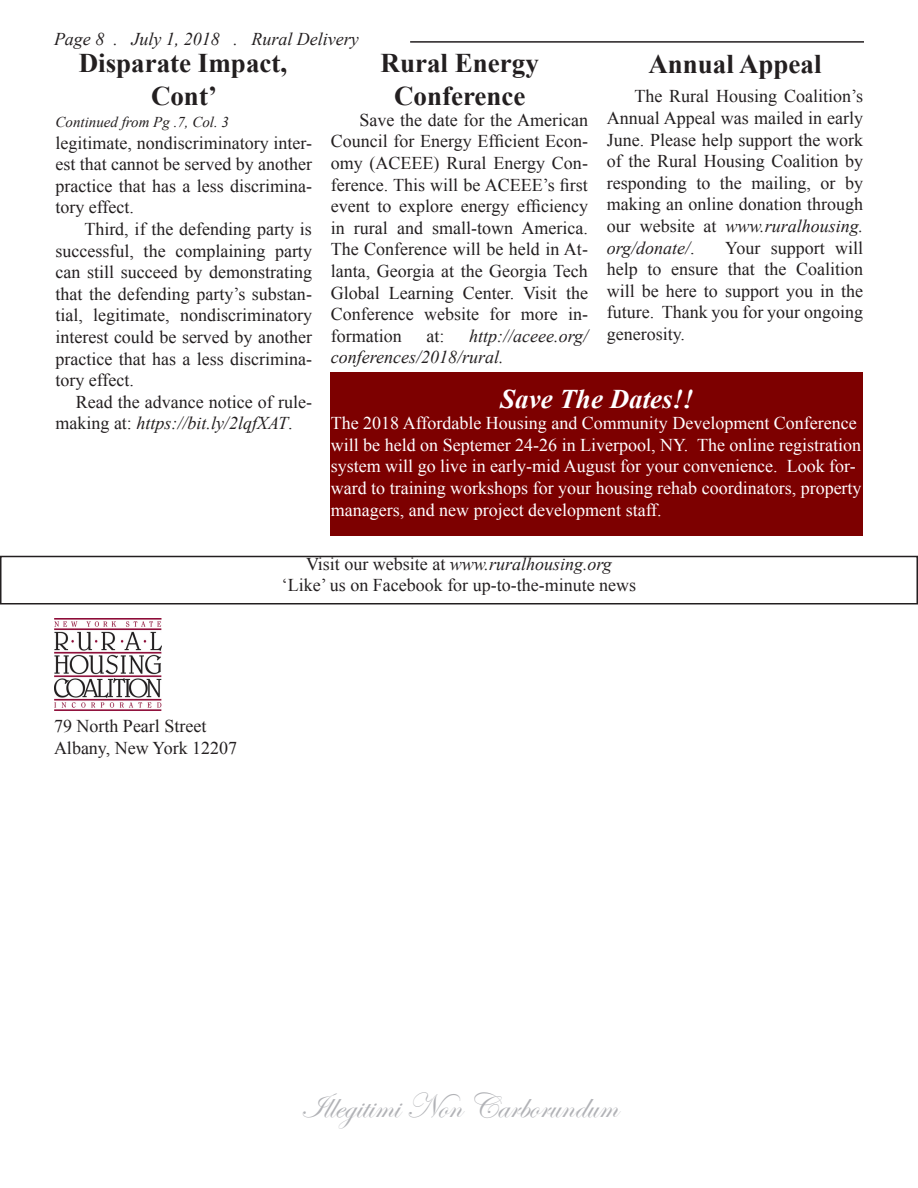
<style>
.page{position:relative;width:918px;height:1188px;background:#fff}
.page>*{position:absolute;margin:0;border:0;box-sizing:border-box;transform-origin:0 0}
.t1{font:36px "Edwardian Script ITC";color:#b1b2b6}
.t2{font:700 27px/32.4px "Times New Roman";color:#231f20;text-align:center}
.t3{font:italic 700 27px "Times New Roman";color:#fffeff}
.t4{font:18px/21.6px "Times New Roman";color:#231f20;text-align:justify}
.t5{font:18px/21.6px "Times New Roman";color:#fffeff}
.t6{font:italic 18px/21.6px "Times New Roman";color:#231f20}
.t7{font:italic 15px "Times New Roman";color:#231f20}
.s1{font-style:italic}
.s2{font-style:normal}
</style>
<div class="page">
<hr style="left:410px;top:41px;width:454px;height:2px;background:#231f20">
<div style="left:0;top:556px;width:918px;height:48px;border:2px solid #231f20"></div>
<img style="left:54px;top:619px;width:108px;height:92px">
<div style="left:331px;top:372px;width:532px;height:164px;background:#7d0000"></div>
<p class="t6" style="left:54px;top:28px;width:306px">Page 8 . July 1, 2018 . Rural Delivery</p>
<p class="t2" style="left:79px;top:46px;width:210px">Disparate Impact,<br>Cont’</p>
<p class="t2" style="left:381px;top:46px;width:160px">Rural Energy</p>
<p class="t2" style="left:648px;top:47px;width:175px">Annual Appeal</p>
<p class="t4" style="left:607px;top:85px;width:258px;text-indent:28px">The Rural Housing Coalition’s Annual Appeal was mailed in early June. Please help support the work of the Rural Housing Coalition by responding to the mailing, or by making an online donation through our website at <span class="s1">www.ruralhousing. org/donate/</span>.</p>
<p class="t2" style="left:394px;top:79px;width:133px">Conference</p>
<p class="t4" style="left:331px;top:109px;width:259px;text-indent:29px">Save the date for the American Council for Energy Efficient Econ&shy;omy (ACEEE) Rural Energy Con&shy;ference. This will be ACEEE’s first event to explore energy efficiency in rural and small-town America.<br>The Conference will be held in At&shy;lanta, Georgia at the Georgia Tech Global Learning Center. Visit the Conference website for more in&shy;formation</p>
<p class="t7" style="left:56px;top:112px;width:175px">Continued from Pg .7, Col. 3</p>
<p class="t4" style="left:56px;top:131px;width:258px">legitimate, nondiscriminatory inter&shy;est that cannot be served by another practice that has a less discrimina&shy;tory effect.</p>
<p class="t4" style="left:56px;top:218px;width:258px;text-indent:29px">Third, if the defending party is successful, the complaining party can still succeed by demonstrating that the defending party’s substan&shy;tial, legitimate, nondiscriminatory interest could be served by another practice that has a less discrimina&shy;tory effect.</p>
<p class="t4" style="left:56px;top:391px;width:258px;text-indent:20px">Read the advance notice of rule&shy;making at: <span class="s1">https://bit.ly/2lqfXAT</span>.</p>
<p class="t4" style="left:607px;top:237px;width:258px;text-indent:118px">Your support will help to ensure that the Coalition will be here to support you in the future. Thank you for your ongoing generosity.</p>
<p class="t6" style="left:331px;top:325px;width:259px;text-indent:138px">http://aceee.org/ conferences/2018/rural.</p>
<p class="t4" style="left:426px;top:325px;width:19px">at:</p>
<p class="t3" style="left:500px;top:380px;width:195px">Save The Dates!!</p>
<p class="t5" style="left:331px;top:412px;width:532px">The 2018 Affordable Housing and Community Development Conference will be held on Septemer 24-26 in Liverpool, NY. The online registration system will go live in early-mid August for your convenience. Look for&shy;ward to training workshops for your housing rehab coordinators, property managers, and new project development staff.</p>
<p class="t6" style="left:306px;top:553px;width:307px"><span class="s2">Visit our website at</span> www.ruralhousing.org</p>
<p class="t4" style="left:282px;top:574px;width:356px">‘Like’ us on Facebook for up-to-the-minute news</p>
<p class="t4" style="left:54px;top:715px;width:154px">79 North Pearl Street</p>
<p class="t4" style="left:54px;top:737px;width:185px">Albany, New York 12207</p>
<p class="t1" style="left:300px;top:1087px;width:319px">Illegitimi Non Carborundum</p>
</div>
